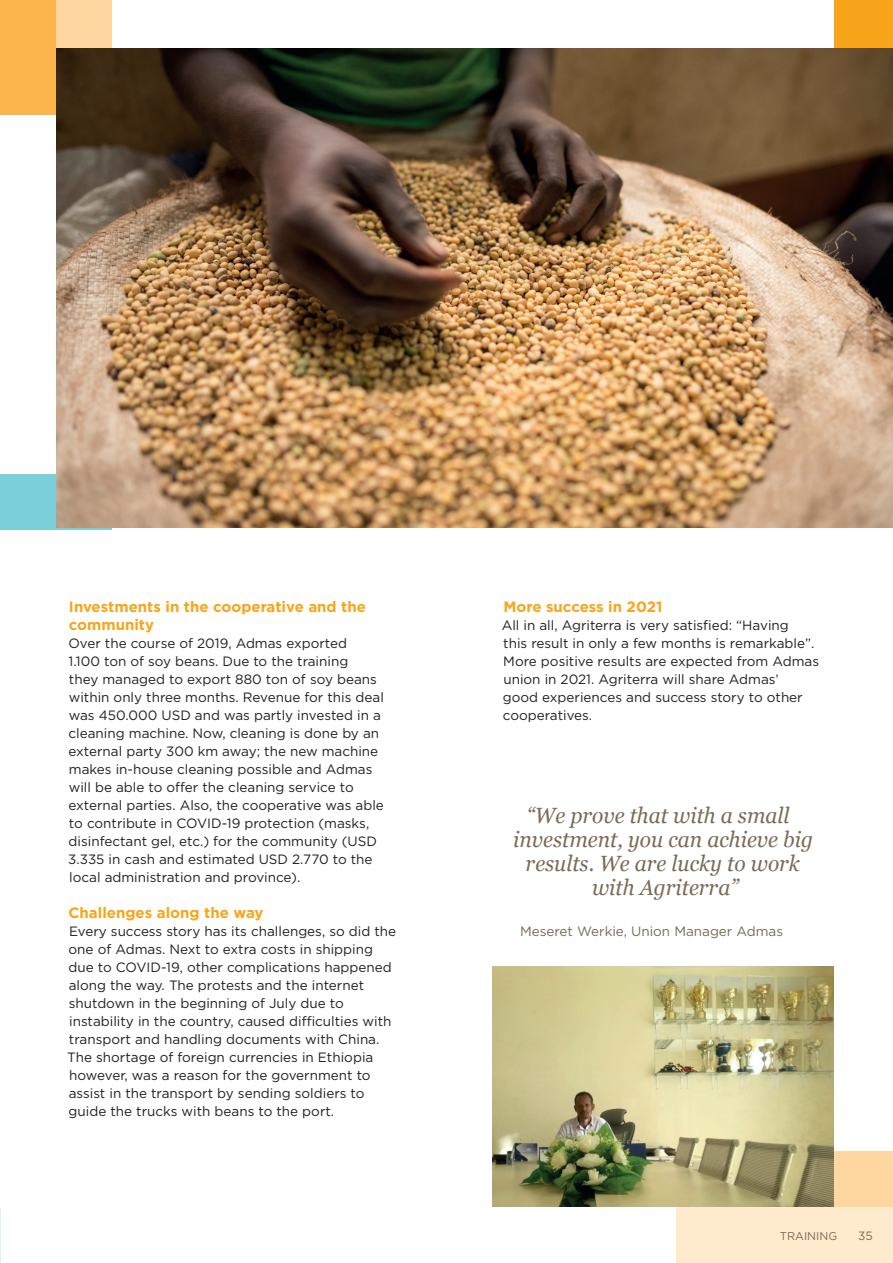
<style>
.page{position:relative;width:893px;height:1263px;background:#fff}
.page>*{position:absolute;margin:0;border:0;box-sizing:border-box;transform-origin:0 0}
.t1{font:italic 22.05px/24px "Georgia";color:#7b6a56;text-align:center;scale:.95 1}
.t2{font:700 15px/18px "Gotham";color:#f9a51b}
.t3{font:13.5px/18px "Gotham";color:#231f20}
.t4{font:13.5px "Gotham";color:#7b6a56}
.t5{font:12px "Gotham";color:#7b6a56}
.t6{font:11.25px "Gotham";color:#7b6a56}
</style>
<div class="page">
<div style="left:835px;top:1151px;width:58px;height:56px;background:#fed7a0"></div>
<div style="left:835px;top:0;width:58px;height:56px;background:#f9a51b"></div>
<div style="left:0;top:0;width:56px;height:115px;background:#fcb54c"></div>
<div style="left:0;top:474px;width:112px;height:56px;background:#7bcfd9"></div>
<div style="left:56px;top:0;width:56px;height:51px;background:#fed7a0"></div>
<img style="left:56px;top:48px;width:837px;height:480px">
<img style="left:493px;top:966px;width:341px;height:240px">
<div style="left:676px;top:1207px;width:217px;height:56px;background:#feeacc"></div>
<p class="t2" style="left:69px;top:598px;width:299px">Investments in the cooperative and the community</p>
<p class="t3" style="left:68px;top:634px;width:317px">Over the course of 2019, Admas exported<br>1.100 ton of soy beans. Due to the training<br>they managed to export 880 ton of soy beans within only three months. Revenue for this deal was 450.000 USD and was partly invested in a cleaning machine. Now, cleaning is done by an external party 300 km away; the new machine makes in-house cleaning possible and Admas will be able to offer the cleaning service to external parties. Also, the cooperative was able to contribute in COVID-19 protection (masks, disinfectant gel, etc.) for the community (USD 3.335 in cash and estimated USD 2.770 to the local administration and province).</p>
<p class="t2" style="left:69px;top:904px;width:197px">Challenges along the way</p>
<p class="t3" style="left:67px;top:922px;width:330px">Every success story has its challenges, so did the one of Admas. Next to extra costs in shipping due to COVID-19, other complications happened along the way. The protests and the internet shutdown in the beginning of July due to instability in the country, caused difficulties with transport and handling documents with China.<br>The shortage of foreign currencies in Ethiopia however, was a reason for the government to assist in the transport by sending soldiers to guide the trucks with beans to the port.</p>
<p class="t4" style="left:520px;top:924px;width:265px">Meseret Werkie, Union Manager Admas</p>
<p class="t2" style="left:503px;top:598px;width:161px">More success in 2021</p>
<p class="t3" style="left:502px;top:616px;width:319px">All in all, Agriterra is very satisfied: “Having<br>this result in only a few months is remarkable”.<br>More positive results are expected from Admas union in 2021. Agriterra will share Admas’<br>good experiences and success story to other cooperatives.</p>
<h1 class="t1" style="left:513px;top:803px;width:317px">“We prove that with a small investment, you can achieve big results. We are lucky to work with Agriterra”</h1>
<p class="t6" style="left:780px;top:1230px;width:59px">TRAINING</p>
<p class="t5" style="left:858px;top:1229px;width:16px">35</p>
</div>
